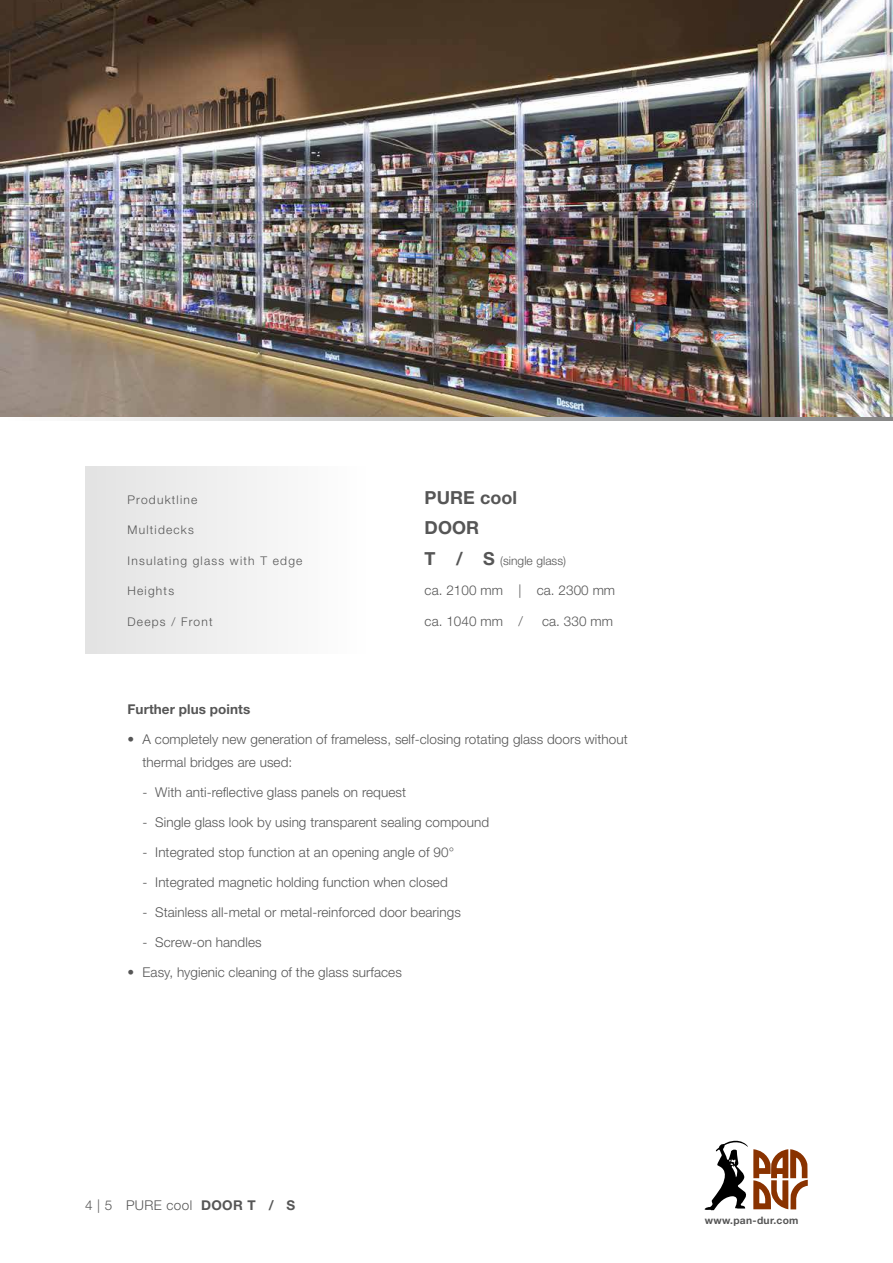
<style>
.page{position:relative;width:893px;height:1263px;background:#fff}
.page>*{position:absolute;margin:0;border:0;box-sizing:border-box;transform-origin:0 0}
.t1{font:700 18px "Helvetica Neue";letter-spacing:.005em;color:#565656}
.t2{font:300 13.5px/22.5px "Helvetica Neue";letter-spacing:.005em;color:#565656}
.t3{font:300 13.5px "Helvetica Neue";letter-spacing:.03em;color:#565656}
.t4{font:700 13.5px "Helvetica Neue";letter-spacing:.005em;color:#565656}
.t5{font:300 12px "Helvetica Neue";letter-spacing:.1em;color:#565656}
.t6{font:300 12px "Helvetica Neue";letter-spacing:.005em;color:#565656}
.t7{font:700 10.2px "Helvetica Neue";letter-spacing:.03em;color:#565656}
.s1{font-weight:700;font-size:18px}
.s2{font-weight:700}
</style>
<div class="page">
<svg style="left:704px;top:1140px;width:104px;height:70px"></svg>
<svg style="left:85px;top:417px;width:808px;height:4px"></svg>
<img style="left:0;top:0;width:893px;height:417px">
<div style="left:85px;top:466px;width:281px;height:188px;background:linear-gradient(to right,#e2e2e2,#fefefe)"></div>
<p class="t5" style="left:128px;top:492px;width:71px">Produktline</p>
<h1 class="t1" style="left:425px;top:486px;width:94px">PURE cool</h1>
<p class="t5" style="left:128px;top:523px;width:68px">Multidecks</p>
<h1 class="t1" style="left:425px;top:517px;width:56px">DOOR</h1>
<p class="t5" style="left:128px;top:553px;width:176px">Insulating glass with T edge</p>
<p class="t6" style="left:425px;top:553px;width:143px"><span class="s1">T / S</span> (single glass)</p>
<p class="t5" style="left:128px;top:584px;width:48px">Heights</p>
<p class="t2" style="left:425px;top:579px;width:192px">ca. 2100 mm | ca. 2300 mm</p>
<p class="t5" style="left:128px;top:614px;width:87px">Deeps / Front</p>
<p class="t2" style="left:425px;top:609px;width:100px">ca. 1040 mm /</p>
<p class="t2" style="left:542px;top:609px;width:72px">ca. 330 mm</p>
<p class="t4" style="left:128px;top:701px;width:124px">Further plus points</p>
<p class="t2" style="left:143px;top:728px;width:487px;text-indent:-15px">• A completely new generation of frameless, self-closing rotating glass doors without thermal bridges are used:</p>
<p class="t2" style="left:143px;top:780px;width:265px">- With anti-reflective glass panels on request</p>
<p class="t2" style="left:143px;top:810px;width:348px">- Single glass look by using transparent sealing compound</p>
<p class="t2" style="left:143px;top:840px;width:313px">- Integrated stop function at an opening angle of 90°</p>
<p class="t2" style="left:143px;top:870px;width:307px">- Integrated magnetic holding function when closed</p>
<p class="t2" style="left:143px;top:900px;width:320px">- Stainless all-metal or metal-reinforced door bearings</p>
<p class="t2" style="left:143px;top:930px;width:121px">- Screw-on handles</p>
<p class="t2" style="left:128px;top:960px;width:276px">• Easy, hygienic cleaning of the glass surfaces</p>
<p class="t3" style="left:85px;top:1197px;width:212px">4 | 5 PURE cool <span class="s2">DOOR T / S</span></p>
<p class="t7" style="left:705px;top:1214px;width:95px">www.pan-dur.com</p>
</div>
